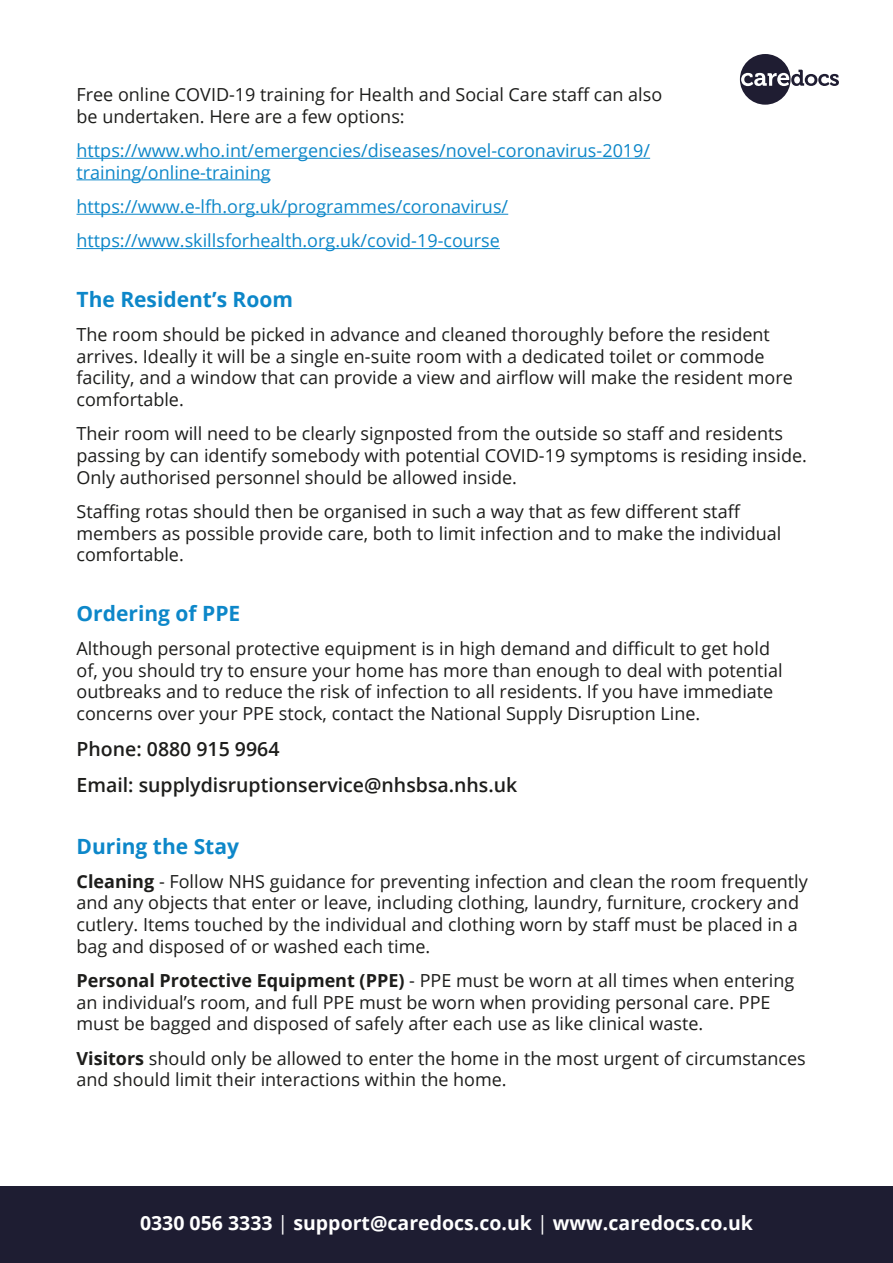
<style>
.page{position:relative;width:893px;height:1263px;background:#fff}
.page>*{position:absolute;margin:0;border:0;box-sizing:border-box;transform-origin:0 0}
.t1{font:700 21px "Open Sans";color:#0d87c9}
.t2{font:600 19.5px/36.2px "Open Sans";color:#1d1d1b}
.t3{font:700 19.5px "Open Sans";color:#fff}
.t4{font:18px/21.6px "Open Sans";color:#1d1d1b}
.t5{font:18px/21.6px "Open Sans";color:#0d87c9}
.s1{font-weight:700}
.s2{font-weight:400}
</style>
<div class="page">
<div style="left:0;top:1186px;width:893px;height:77px;background:#1e1d32"></div>
<svg style="left:740px;top:54px;width:99px;height:51px"></svg>
<hr style="left:77px;top:158px;width:573px;height:1px;background:#0d87c9">
<hr style="left:77px;top:179px;width:194px;height:1px;background:#0d87c9">
<hr style="left:77px;top:214px;width:431px;height:1px;background:#0d87c9">
<hr style="left:77px;top:248px;width:423px;height:1px;background:#0d87c9">
<p class="t4" style="left:77px;top:83px;width:587px">Free online COVID-19 training for Health and Social Care staff can also be undertaken. Here are a few options:</p>
<p class="t5" style="left:77px;top:139px;width:575px">https://www.who.int/emergencies/diseases/novel-coronavirus-2019/ training/online-training</p>
<p class="t5" style="left:77px;top:189px;width:433px;line-height:34.3px">https://www.e-lfh.org.uk/programmes/coronavirus/ https://www.skillsforhealth.org.uk/covid-19-course</p>
<p class="t1" style="left:77px;top:284px;width:218px">The Resident’s Room</p>
<p class="t4" style="left:77px;top:323px;width:718px">The room should be picked in advance and cleaned thoroughly before the resident arrives. Ideally it will be a single en-suite room with a dedicated toilet or commode facility, and a window that can provide a view and airflow will make the resident more comfortable.</p>
<p class="t4" style="left:77px;top:422px;width:732px">Their room will need to be clearly signposted from the outside so staff and residents passing by can identify somebody with potential COVID-19 symptoms is residing inside.<br>Only authorised personnel should be allowed inside.</p>
<p class="t4" style="left:77px;top:500px;width:706px">Staffing rotas should then be organised in such a way that as few different staff members as possible provide care, both to limit infection and to make the individual comfortable.</p>
<p class="t1" style="left:77px;top:598px;width:165px">Ordering of PPE</p>
<p class="t4" style="left:77px;top:637px;width:707px">Although personal protective equipment is in high demand and difficult to get hold of, you should try to ensure your home has more than enough to deal with potential outbreaks and to reduce the risk of infection to all residents. If you have immediate concerns over your PPE stock, contact the National Supply Disruption Line.</p>
<p class="t2" style="left:77px;top:730px;width:442px">Phone: 0880 915 9964<br>Email: supplydisruptionservice@nhsbsa.nhs.uk</p>
<p class="t1" style="left:77px;top:831px;width:164px">During the Stay</p>
<p class="t4" style="left:77px;top:870px;width:733px"><span class="s1">Cleaning</span> - Follow NHS guidance for preventing infection and clean the room frequently and any objects that enter or leave, including clothing, laundry, furniture, crockery and cutlery. Items touched by the individual and clothing worn by staff must be placed in a bag and disposed of or washed each time.</p>
<p class="t4" style="left:77px;top:969px;width:719px"><span class="s1">Personal Protective Equipment (PPE)</span> - PPE must be worn at all times when entering an individual’s room, and full PPE must be worn when providing personal care. PPE must be bagged and disposed of safely after each use as like clinical waste.</p>
<p class="t4" style="left:77px;top:1047px;width:731px"><span class="s1">Visitors</span> should only be allowed to enter the home in the most urgent of circumstances and should limit their interactions within the home.</p>
<p class="t3" style="left:140px;top:1209px;width:614px">0330 056 3333 <span class="s2">|</span> support@caredocs.co.uk <span class="s2">|</span> www.caredocs.co.uk</p>
</div>
